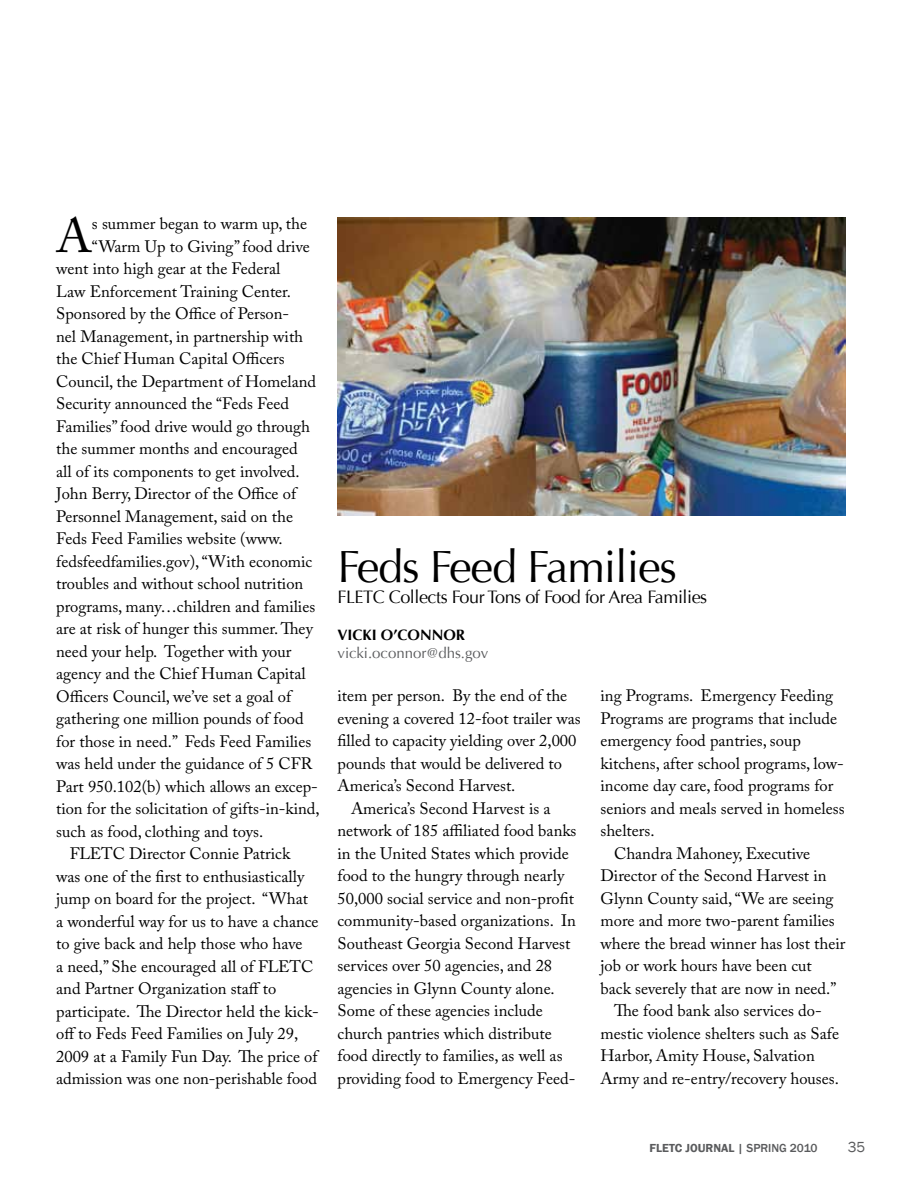
<style>
.page{position:relative;width:918px;height:1188px;background:#fff}
.page>*{position:absolute;margin:0;border:0;box-sizing:border-box;transform-origin:0 0}
.t1{font:48.15px "Adobe Caslon Pro";color:#000}
.t2{font:45px "Optima";letter-spacing:-.025em;color:#000}
.t3{font:18px "Optima";letter-spacing:-.025em;color:#000}
.Paragraph_Indent{font:16.5px/22.5px "Adobe Caslon Pro";color:#000}
.t4{font:15px "Optima";color:#5a5b5d}
.t5{font:700 15px "Optima";color:#000}
.t6{font:15px "Franklin Gothic";color:#5a5b5d}
.t7{font:600 12px "Franklin Gothic";color:#5a5b5d}
.s1{font-weight:500}
</style>
<div class="page">
<img style="left:338px;top:217px;width:508px;height:298px">
<p class="t1" style="left:56px;top:207px;width:37px">A</p>
<p class="Paragraph_Indent" style="left:92px;top:212px;width:217px">s summer began to warm up, the</p>
<p class="Paragraph_Indent" style="left:92px;top:235px;width:219px">“Warm Up to Giving” food drive</p>
<p class="Paragraph_Indent" style="left:56px;top:257px;width:226px">went into high gear at the Federal</p>
<p class="Paragraph_Indent" style="left:56px;top:280px;width:236px">Law Enforcement Training Center.</p>
<p class="Paragraph_Indent" style="left:56px;top:302px;width:234px">Sponsored by the Office of Person-</p>
<p class="Paragraph_Indent" style="left:56px;top:325px;width:248px">nel Management, in partnership with</p>
<p class="Paragraph_Indent" style="left:56px;top:347px;width:230px">the Chief Human Capital Officers</p>
<p class="Paragraph_Indent" style="left:56px;top:370px;width:262px">Council, the Department of Homeland</p>
<p class="Paragraph_Indent" style="left:56px;top:392px;width:234px">Security announced the “Feds Feed</p>
<p class="Paragraph_Indent" style="left:56px;top:415px;width:255px">Families” food drive would go through</p>
<p class="Paragraph_Indent" style="left:56px;top:437px;width:243px">the summer months and encouraged</p>
<p class="Paragraph_Indent" style="left:56px;top:460px;width:245px">all of its components to get involved.</p>
<p class="Paragraph_Indent" style="left:56px;top:482px;width:242px">John Berry, Director of the Office of</p>
<p class="Paragraph_Indent" style="left:56px;top:505px;width:238px">Personnel Management, said on the</p>
<p class="Paragraph_Indent" style="left:56px;top:527px;width:228px">Feds Feed Families website (www.</p>
<p class="Paragraph_Indent" style="left:56px;top:550px;width:258px">fedsfeedfamilies.gov), “With economic</p>
<p class="Paragraph_Indent" style="left:56px;top:572px;width:249px">troubles and without school nutrition</p>
<p class="Paragraph_Indent" style="left:56px;top:595px;width:261px">programs, many…children and families</p>
<p class="Paragraph_Indent" style="left:56px;top:617px;width:258px">are at risk of hunger this summer. They</p>
<p class="Paragraph_Indent" style="left:56px;top:640px;width:237px">need your help. Together with your</p>
<p class="Paragraph_Indent" style="left:56px;top:662px;width:251px">agency and the Chief Human Capital</p>
<p class="Paragraph_Indent" style="left:56px;top:685px;width:237px">Officers Council, we’ve set a goal of</p>
<p class="Paragraph_Indent" style="left:56px;top:707px;width:249px">gathering one million pounds of food</p>
<p class="Paragraph_Indent" style="left:56px;top:730px;width:257px">for those in need.” Feds Feed Families</p>
<p class="Paragraph_Indent" style="left:56px;top:752px;width:258px">was held under the guidance of 5 CFR</p>
<p class="Paragraph_Indent" style="left:56px;top:775px;width:263px">Part 950.102(b) which allows an excep-</p>
<p class="Paragraph_Indent" style="left:56px;top:797px;width:265px">tion for the solicitation of gifts-in-kind,</p>
<p class="Paragraph_Indent" style="left:56px;top:820px;width:209px">such as food, clothing and toys.</p>
<p class="Paragraph_Indent" style="left:56px;top:842px;width:264px;text-indent:14px">FLETC Director Connie Patrick<br>was one of the first to enthusiastically jump on board for the project. “What a wonderful way for us to have a chance to give back and help those who have<br>a need,” She encouraged all of FLETC and Partner Organization staff to participate. The Director held the kick&shy;off to Feds Feed Families on July 29, 2009 at a Family Fun Day. The price of admission was one non-perishable food</p>
<p class="t2" style="left:338px;top:541px;width:341px">Feds Feed Families</p>
<p class="t3" style="left:338px;top:587px;width:371px">FLETC Collects Four Tons of Food for Area Families</p>
<p class="t5" style="left:338px;top:626px;width:129px">VICKI O’CONNOR</p>
<p class="t4" style="left:338px;top:644px;width:152px">vicki.oconnor@dhs.gov</p>
<p class="Paragraph_Indent" style="left:338px;top:684px;width:245px">item per person. By the end of the evening a covered 12-foot trailer was filled to capacity yielding over 2,000 pounds that would be delivered to America’s Second Harvest.</p>
<p class="Paragraph_Indent" style="left:338px;top:797px;width:240px;text-indent:14px">America’s Second Harvest is a network of 185 affiliated food banks in the United States which provide food to the hungry through nearly 50,000 social service and non-profit community-based organizations. In Southeast Georgia Second Harvest services over 50 agencies, and 28 agencies in Glynn County alone.<br>Some of these agencies include church pantries which distribute food directly to families, as well as providing food to Emergency Feed-</p>
<p class="Paragraph_Indent" style="left:601px;top:684px;width:246px">ing Programs. Emergency Feeding<br>Programs are programs that include emergency food pantries, soup kitchens, after school programs, low&shy;income day care, food programs for seniors and meals served in homeless shelters.</p>
<p class="Paragraph_Indent" style="left:601px;top:842px;width:246px;text-indent:14px">Chandra Mahoney, Executive<br>Director of the Second Harvest in<br>Glynn County said, “We are seeing more and more two-parent families where the bread winner has lost their job or work hours have been cut back severely that are now in need.”</p>
<p class="Paragraph_Indent" style="left:601px;top:999px;width:240px;text-indent:14px">The food bank also services do&shy;mestic violence shelters such as Safe Harbor, Amity House, Salvation Army and re-entry/recovery houses.</p>
<p class="t7" style="left:650px;top:1140px;width:170px">FLETC JOURNAL <span class="s1">| SPRING 2010</span></p>
<p class="t6" style="left:848px;top:1137px;width:19px">35</p>
</div>
